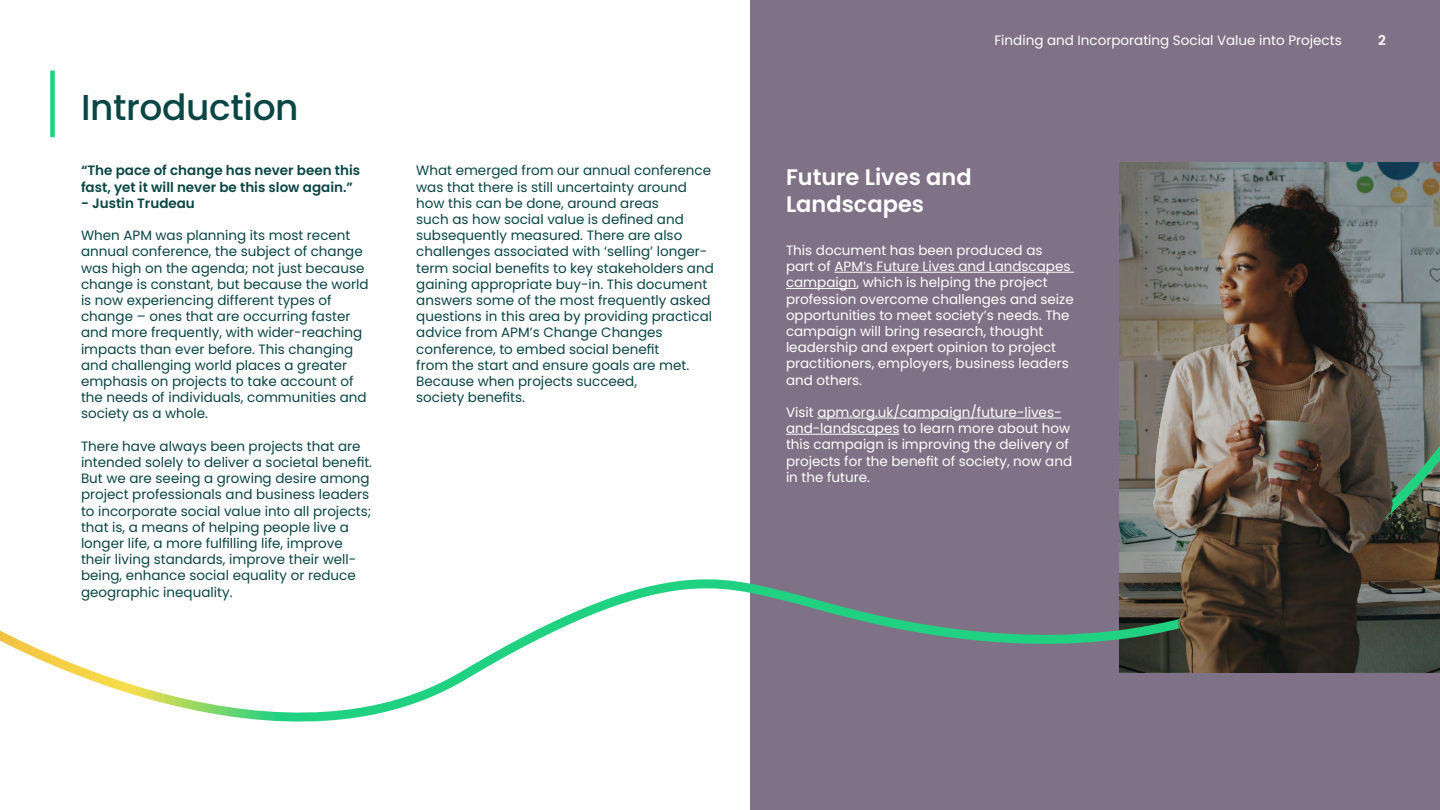
<style>
.page{position:relative;width:1440px;height:810px;background:#fff}
.page>*{position:absolute;margin:0;border:0;box-sizing:border-box;transform-origin:0 0}
.t1{font:500 36px "Poppins";letter-spacing:-.01em;color:#0a4644}
.t2{font:600 22.5px/27px "Poppins";color:#fff}
.t3{font:13.5px/16.2px "Poppins";color:#0a4644}
.t4{font:13.5px/16.2px "Poppins";color:#fff}
.t5{font:600 13.5px/16.2px "Poppins";color:#0a4644}
.t6{font:600 13.5px "Poppins";color:#fff}
</style>
<div class="page">
<div style="left:750px;top:0;width:690px;height:810px;background:#807286"></div>
<div style="left:50px;top:70px;width:5px;height:67px;background:#21d182"></div>
<hr style="left:834px;top:272px;width:240px;height:1px;background:#fff">
<hr style="left:786px;top:288px;width:71px;height:1px;background:#fff">
<hr style="left:817px;top:418px;width:245px;height:1px;background:#fff">
<img style="left:1119px;top:162px;width:321px;height:272px">
<svg style="left:0;top:434px;width:1440px;height:288px"></svg>
<h1 class="t1" style="left:81px;top:86px;width:219px">Introduction</h1>
<p class="t5" style="left:81px;top:163px;width:281px">“The pace of change has never been this fast, yet it will never be this slow again.”</p>
<p class="t5" style="left:81px;top:195px;width:115px">- Justin Trudeau</p>
<p class="t3" style="left:81px;top:227px;width:289px">When APM was planning its most recent annual conference, the subject of change was high on the agenda; not just because change is constant, but because the world is now experiencing different types of change – ones that are occurring faster and more frequently, with wider-reaching impacts than ever before. This changing and challenging world places a greater emphasis on projects to take account of the needs of individuals, communities and society as a whole.</p>
<p class="t3" style="left:81px;top:438px;width:293px">There have always been projects that are intended solely to deliver a societal benefit.<br>But we are seeing a growing desire among project professionals and business leaders to incorporate social value into all projects; that is, a means of helping people live a longer life, a more fulfilling life, improve their living standards, improve their well&shy;being, enhance social equality or reduce geographic inequality.</p>
<p class="t4" style="left:994px;top:32px;width:349px">Finding and Incorporating Social Value into Projects</p>
<p class="t6" style="left:1378px;top:32px;width:9px">2</p>
<p class="t3" style="left:416px;top:163px;width:299px">What emerged from our annual conference was that there is still uncertainty around how this can be done, around areas<br>such as how social value is defined and subsequently measured. There are also challenges associated with ‘selling’ longer&shy;term social benefits to key stakeholders and gaining appropriate buy-in. This document answers some of the most frequently asked questions in this area by providing practical advice from APM’s Change Changes conference, to embed social benefit<br>from the start and ensure goals are met.<br>Because when projects succeed,<br>society benefits.</p>
<h2 class="t2" style="left:786px;top:164px;width:187px">Future Lives and<br>Landscapes</h2>
<p class="t4" style="left:786px;top:242px;width:289px">This document has been produced as part of APM’s Future Lives and Landscapes campaign, which is helping the project profession overcome challenges and seize opportunities to meet society’s needs. The campaign will bring research, thought leadership and expert opinion to project practitioners, employers, business leaders and others.</p>
<p class="t4" style="left:786px;top:404px;width:288px">Visit apm.org.uk/campaign/future-lives&shy;and-landscapes to learn more about how this campaign is improving the delivery of projects for the benefit of society, now and in the future.</p>
</div>
